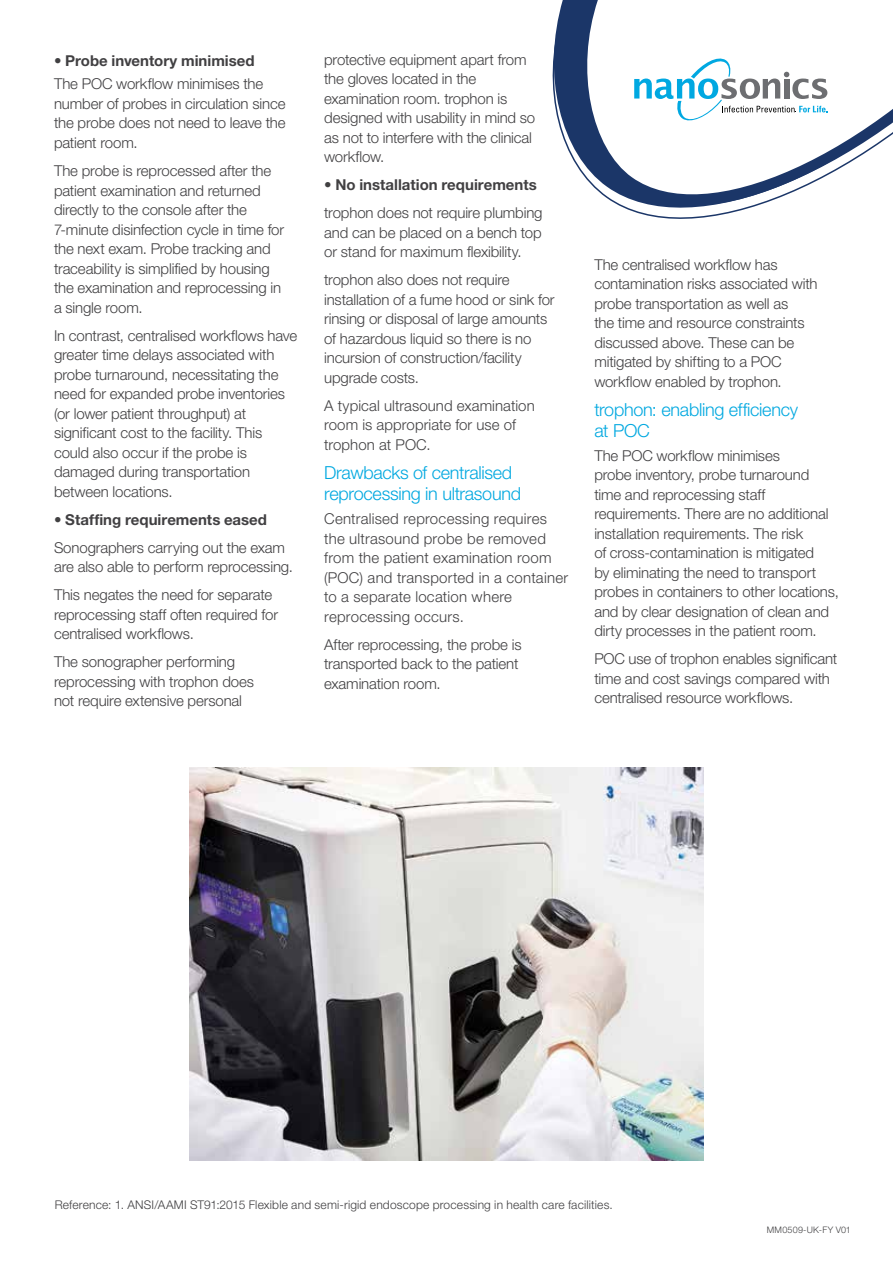
<style>
.page{position:relative;width:893px;height:1263px;background:#fff}
.page>*{position:absolute;margin:0;border:0;box-sizing:border-box;transform-origin:0 0}
.t1{font:300 18px/21px "Helvetica Neue LT Std";letter-spacing:-.02em;color:#00a8e0}
.t2{font:300 15px/19.5px "Helvetica Neue LT Std";letter-spacing:-.01em;color:#414042}
.t3{font:300 15px/19.5px "Helvetica Neue LT Std";letter-spacing:.015em;color:#414042}
.t4{font:700 15px "Helvetica Neue";color:#414042}
.t5{font:300 12px "Helvetica Neue LT Std";letter-spacing:.015em;color:#414042}
.t6{font:300 9px "Helvetica Neue LT Std";letter-spacing:.025em;color:#414042}
</style>
<div class="page">
<img style="left:189px;top:767px;width:515px;height:394px">
<svg style="left:552px;top:0;width:341px;height:219px"></svg>
<p class="t4" style="left:54px;top:51px;width:202px">• Probe inventory minimised</p>
<p class="t2" style="left:54px;top:74px;width:233px">The POC workflow minimises the number of probes in circulation since the probe does not need to leave the patient room.</p>
<p class="t2" style="left:54px;top:161px;width:232px">The probe is reprocessed after the patient examination and returned directly to the console after the 7‑minute disinfection cycle in time for the next exam. Probe tracking and traceability is simplified by housing the examination and reprocessing in a single room.</p>
<p class="t2" style="left:54px;top:325px;width:245px">In contrast, centralised workflows have greater time delays associated with probe turnaround, necessitating the need for expanded probe inventories (or lower patient throughput) at significant cost to the facility. This could also occur if the probe is damaged during transportation between locations.</p>
<p class="t4" style="left:54px;top:510px;width:215px">• Staffing requirements eased</p>
<p class="t2" style="left:54px;top:537px;width:240px">Sonographers carrying out the exam are also able to perform reprocessing.</p>
<p class="t2" style="left:54px;top:585px;width:226px">This negates the need for separate reprocessing staff often required for centralised workflows.</p>
<p class="t2" style="left:54px;top:652px;width:202px">The sonographer performing reprocessing with trophon does not require extensive personal</p>
<p class="t2" style="left:324px;top:49px;width:213px">protective equipment apart from the gloves located in the examination room. trophon is designed with usability in mind so as not to interfere with the clinical workflow.</p>
<p class="t4" style="left:324px;top:176px;width:214px">• No installation requirements</p>
<p class="t2" style="left:324px;top:203px;width:220px;text-align:justify">trophon does not require plumbing and can be placed on a bench top or stand for maximum flexibility.</p>
<p class="t2" style="left:324px;top:270px;width:232px">trophon also does not require installation of a fume hood or sink for rinsing or disposal of large amounts of hazardous liquid so there is no incursion of construction/facility upgrade costs.</p>
<p class="t2" style="left:324px;top:395px;width:212px">A typical ultrasound examination room is appropriate for use of trophon at POC.</p>
<p class="t1" style="left:324px;top:462px;width:198px">Drawbacks of centralised reprocessing in ultrasound</p>
<p class="t3" style="left:324px;top:509px;width:245px">Centralised reprocessing requires the ultrasound probe be removed from the patient examination room (POC) and transported in a container to a separate location where reprocessing occurs.</p>
<p class="t2" style="left:324px;top:634px;width:199px">After reprocessing, the probe is transported back to the patient examination room.</p>
<p class="t2" style="left:594px;top:254px;width:225px">The centralised workflow has contamination risks associated with probe transportation as well as<br>the time and resource constraints discussed above. These can be mitigated by shifting to a POC workflow enabled by trophon.</p>
<p class="t1" style="left:594px;top:399px;width:205px">trophon: enabling efficiency at POC</p>
<p class="t2" style="left:594px;top:445px;width:246px">The POC workflow minimises<br>probe inventory, probe turnaround time and reprocessing staff requirements. There are no additional installation requirements. The risk<br>of cross‑contamination is mitigated<br>by eliminating the need to transport probes in containers to other locations, and by clear designation of clean and dirty processes in the patient room.</p>
<p class="t2" style="left:594px;top:649px;width:244px">POC use of trophon enables significant time and cost savings compared with centralised resource workflows.</p>
<p class="t5" style="left:55px;top:1198px;width:560px">Reference: 1. ANSI/AAMI ST91:2015 Flexible and semi-rigid endoscope processing in health care facilities.</p>
<p class="t6" style="left:767px;top:1224px;width:86px">MM0509-UK-FY V01</p>
</div>
